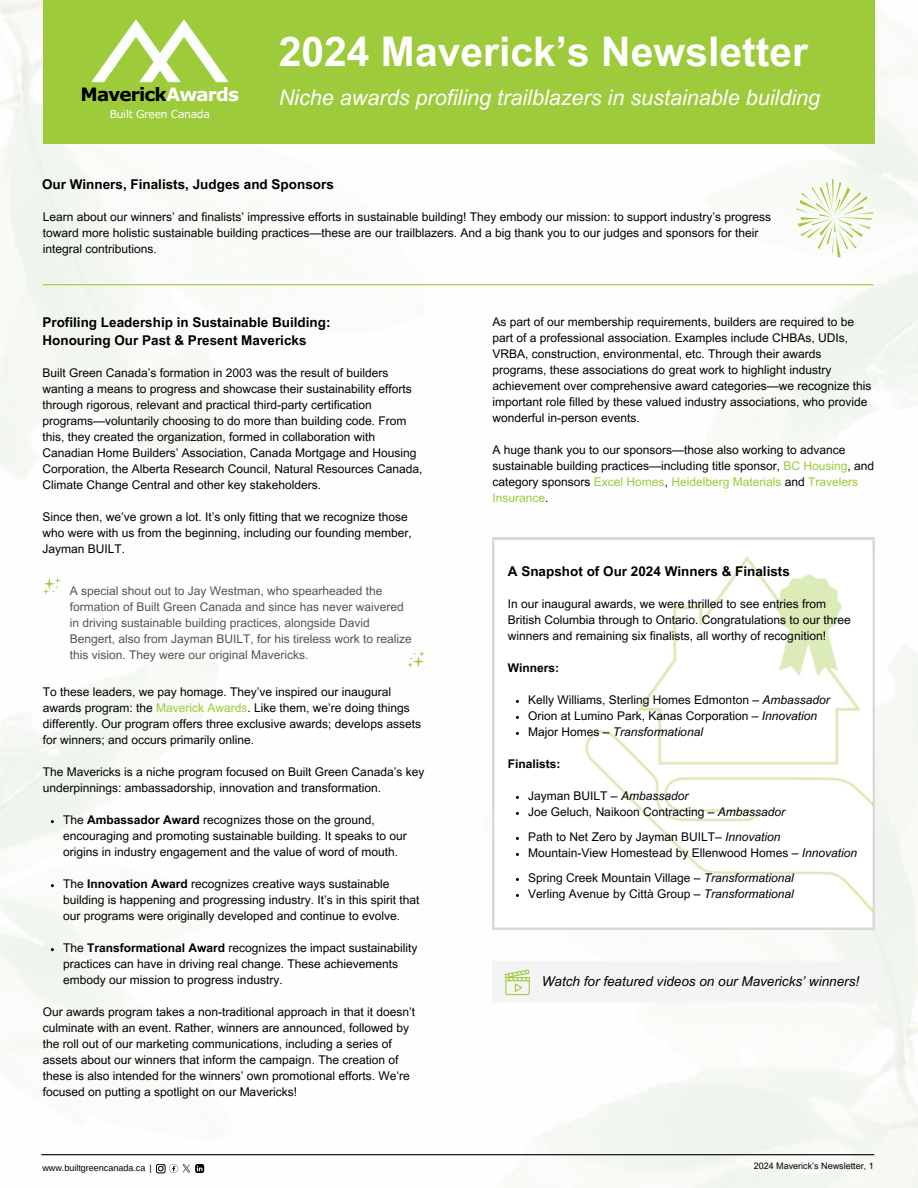
<style>
.page{position:relative;width:918px;height:1188px;background:#fff}
.page>*{position:absolute;margin:0;border:0;box-sizing:border-box;transform-origin:0 0}
.t1{font:700 40.95px "Arial MT Pro";color:#fff}
.t2{font:italic 21.6px "Arial MT Pro";color:#fff}
.t3{font:700 18.3px "Verdana Pro";letter-spacing:-.045em;color:#000}
.t4{font:700 13.5px/18px "Arial MT Pro";color:#000}
.t5{font:italic 13.5px "Arial MT Pro";color:#000}
.t6{font:12px/16px "Arial MT Pro";color:#000}
.t7{font:12px/16px "Arial MT Pro";color:#545454}
.t8{font:italic 12px "Arial MT Pro";color:#000}
.t9{font:700 12px "Arial MT Pro";color:#000}
.t10{font:10.65px "Verdana Pro";letter-spacing:-.025em;color:#fff}
.t11{font:9px "Arial MT Pro";color:#000}
.t12{font:9px "Arimo";color:#000}
.s1{color:#fff}
.s2{color:#9dcb3b}
.s3{font-weight:700}
.s4{font-style:italic}
.s5{font-style:normal}
</style>
<div class="page">
<img style="left:419px;top:0;width:499px;height:1188px">
<hr style="left:41px;top:1154px;width:833px;height:1px;background:#000">
<svg style="left:156px;top:1164px;width:48px;height:9px"></svg>
<div style="left:493px;top:962px;width:382px;height:41px;background:#f4f4f4"></div>
<svg style="left:505px;top:970px;width:25px;height:25px"></svg>
<hr style="left:43px;top:284px;width:830px;height:1px;background:#9dcb3b">
<div style="left:43px;top:0;width:831px;height:144px;background:#9dcb3b"></div>
<img style="left:91px;top:20px;width:138px;height:63px">
<div style="left:838px;top:430px;width:14px;height:14px;background:#fff;border-radius:50%"></div>
<svg style="left:492px;top:538px;width:383px;height:391px"></svg>
<img style="left:585px;top:554px;width:288px;height:359px">
<svg style="left:797px;top:179px;width:76px;height:79px"></svg>
<svg style="left:43px;top:577px;width:18px;height:18px"></svg>
<svg style="left:407px;top:651px;width:18px;height:17px"></svg>
<h4 class="t3" style="left:81px;top:83px;width:160px">Maverick<span class="s1">Awards</span></h4>
<p class="t10" style="left:110px;top:107px;width:102px">Built Green Canada</p>
<p class="t10" style="left:94px;top:107px;width:102px">Built Green Canada</p>
<h2 class="t1" style="left:279px;top:36px;width:531px">2024 Maverick’s Newsletter</h2>
<p class="t2" style="left:279px;top:90px;width:543px">Niche awards profiling trailblazers in sustainable building</p>
<p class="t4" style="left:42px;top:177px;width:293px">Our Winners, Finalists, Judges and Sponsors</p>
<p class="t6" style="left:43px;top:210px;width:730px">Learn about our winners’ and finalists’ impressive efforts in sustainable building! They embody our mission: to support industry’s progress toward more holistic sustainable building practices—these are our trailblazers. And a big thank you to our judges and sponsors for their integral contributions.</p>
<p class="t4" style="left:42px;top:315px;width:290px">Profiling Leadership in Sustainable Building:<br>Honouring Our Past &amp; Present Mavericks</p>
<p class="t6" style="left:42px;top:367px;width:382px">Built Green Canada’s formation in 2003 was the result of builders wanting a means to progress and showcase their sustainability efforts through rigorous, relevant and practical third-party certification programs—voluntarily choosing to do more than building code. From this, they created the organization, formed in collaboration with Canadian Home Builders’ Association, Canada Mortgage and Housing Corporation, the Alberta Research Council, Natural Resources Canada, Climate Change Central and other key stakeholders.</p>
<p class="t6" style="left:42px;top:511px;width:371px">Since then, we’ve grown a lot. It’s only fitting that we recognize those who were with us from the beginning, including our founding member,<br>Jayman BUILT.</p>
<p class="t7" style="left:70px;top:584px;width:344px">A special shout out to Jay Westman, who spearheaded the formation of Built Green Canada and since has never waivered in driving sustainable building practices, alongside David Bengert, also from Jayman BUILT, for his tireless work to realize this vision. They were our original Mavericks.</p>
<p class="t6" style="left:43px;top:685px;width:380px">To these leaders, we pay homage. They’ve inspired our inaugural awards program: the <span class="s2">Maverick Awards</span>. Like them, we’re doing things differently. Our program offers three exclusive awards; develops assets for winners; and occurs primarily online.</p>
<p class="t6" style="left:43px;top:765px;width:383px">The Mavericks is a niche program focused on Built Green Canada’s key underpinnings: ambassadorship, innovation and transformation.</p>
<p class="t6" style="left:63px;top:813px;width:345px">The <span class="s3">Ambassador Award</span> recognizes those on the ground, encouraging and promoting sustainable building. It speaks to our origins in industry engagement and the value of word of mouth.</p>
<h3 class="t6" style="left:63px;top:877px;width:358px">The <span class="s3">Innovation Award</span> recognizes creative ways sustainable building is happening and progressing industry. It’s in this spirit that our programs were originally developed and continue to evolve.</h3>
<p class="t6" style="left:63px;top:941px;width:356px">The <span class="s3">Transformational Award</span> recognizes the impact sustainability practices can have in driving real change. These achievements embody our mission to progress industry.</p>
<h1 class="t6" style="left:43px;top:1005px;width:374px">Our awards program takes a non-traditional approach in that it doesn’t culminate with an event. Rather, winners are announced, followed by the roll out of our marketing communications, including a series of assets about our winners that inform the campaign. The creation of these is also intended for the winners’ own promotional efforts. We’re focused on putting a spotlight on our Mavericks!</h1>
<p class="t6" style="left:493px;top:315px;width:380px">As part of our membership requirements, builders are required to be part of a professional association. Examples include CHBAs, UDIs, VRBA, construction, environmental, etc. Through their awards programs, these associations do great work to highlight industry achievement over comprehensive award categories—we recognize this important role filled by these valued industry associations, who provide wonderful in-person events.</p>
<p class="t6" style="left:493px;top:443px;width:383px">A huge thank you to our sponsors—those also working to advance sustainable building practices—including title sponsor, <span class="s2">BC Housing</span>, and category sponsors <span class="s2">Excel Homes</span>, <span class="s2">Heidelberg Materials</span> and <span class="s2">Travelers Insurance</span>.</p>
<p class="t4" style="left:508px;top:564px;width:284px">A Snapshot of Our 2024 Winners &amp; Finalists</p>
<p class="t6" style="left:508px;top:597px;width:344px">In our inaugural awards, we were thrilled to see entries from<br>British Columbia through to Ontario. Congratulations to our three winners and remaining six finalists, all worthy of recognition!</p>
<h4 class="t9" style="left:508px;top:663px;width:53px">Winners:</h4>
<p class="t6" style="left:528px;top:693px;width:303px">Kelly Williams, Sterling Homes Edmonton – <span class="s4">Ambassador</span></p>
<h6 class="t6" style="left:528px;top:709px;width:290px">Orion at Lumino Park, Kanas Corporation – <span class="s4">Innovation</span></h6>
<p class="t8" style="left:528px;top:727px;width:176px"><span class="s5">Major Homes –</span> Transformational</p>
<p class="t9" style="left:508px;top:759px;width:54px">Finalists:</p>
<p class="t6" style="left:528px;top:789px;width:162px">Jayman BUILT – <span class="s4">Ambassador</span></p>
<h6 class="t6" style="left:528px;top:805px;width:258px">Joe Geluch, Naikoon Contracting – <span class="s4">Ambassador</span></h6>
<p class="t6" style="left:528px;top:830px;width:254px">Path to Net Zero by Jayman BUILT– <span class="s4">Innovation</span></p>
<p class="t6" style="left:528px;top:846px;width:330px">Mountain-View Homestead by Ellenwood Homes – <span class="s4">Innovation</span></p>
<p class="t6" style="left:528px;top:871px;width:267px">Spring Creek Mountain Village – <span class="s4">Transformational</span></p>
<p class="t6" style="left:528px;top:887px;width:267px">Verling Avenue by Città Group – <span class="s4">Transformational</span></p>
<p class="t5" style="left:542px;top:977px;width:319px">Watch for featured videos on our Mavericks’ winners!</p>
<p class="t12" style="left:42px;top:1163px;width:111px">www.builtgreencanada.ca |</p>
<p class="t11" style="left:754px;top:1163px;width:122px">2024 Maverick’s Newsletter, 1</p>
</div>
